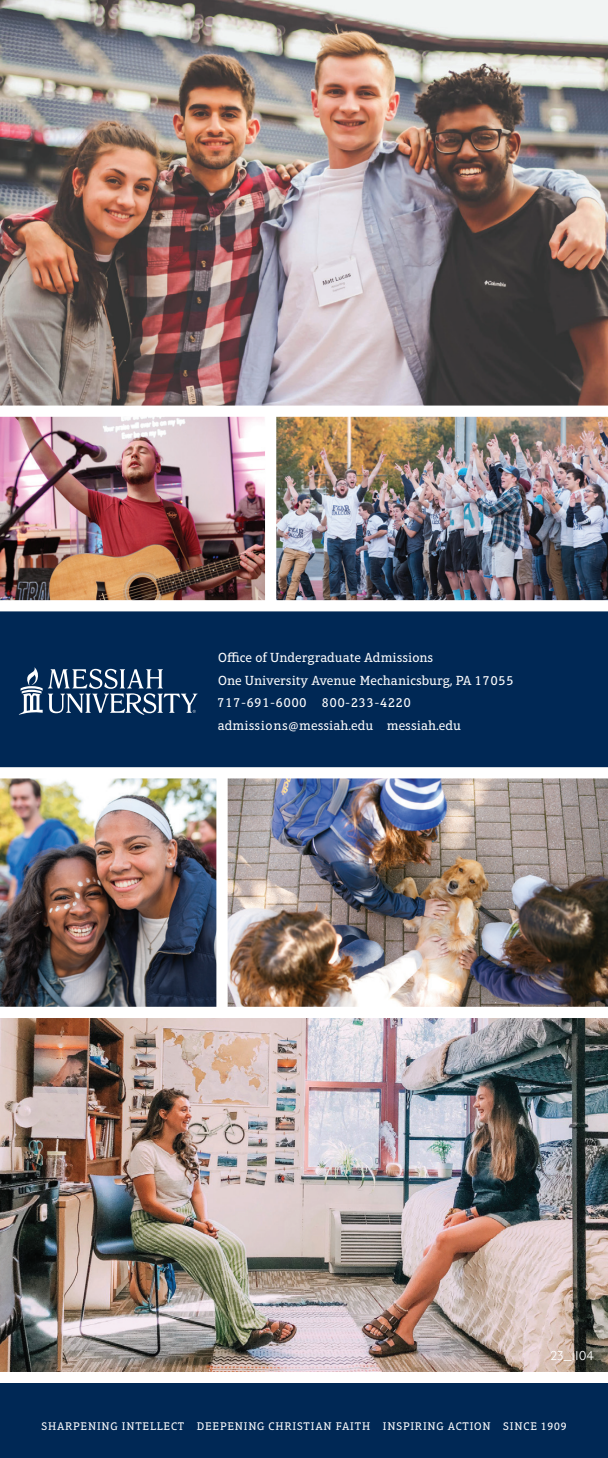
<style>
.page{position:relative;width:608px;height:1458px;background:#fff}
.page>*{position:absolute;margin:0;border:0;box-sizing:border-box;transform-origin:0 0}
.t1{font:15.75px "Priori Sans OT";color:#fff}
.t2{font:13.5px "Aptifer Slab LT Pro";color:#fff}
.t3{font:13.5px "Aptifer Slab LT Pro";letter-spacing:.075em;color:#fff}
.t4{font:11.25px "Aptifer Slab LT Pro";letter-spacing:.075em;color:#fff}
.s1{font-size:12.15px}
</style>
<div class="page">
<img style="left:0;top:1018px;width:608px;height:354px">
<div style="left:0;top:1383px;width:608px;height:75px;background:#002855"></div>
<img style="left:0;top:417px;width:265px;height:183px">
<img style="left:227px;top:778px;width:381px;height:229px">
<img style="left:276px;top:417px;width:332px;height:183px">
<img style="left:0;top:778px;width:216px;height:229px">
<img style="left:0;top:0;width:608px;height:406px">
<div style="left:0;top:606px;width:608px;height:167px;background:#002855"></div>
<svg style="left:19px;top:667px;width:178px;height:48px"></svg>
<div style="left:0;top:600px;width:608px;height:11px;background:#fff"></div>
<div style="left:0;top:767px;width:608px;height:11px;background:#fff"></div>
<p class="t2" style="left:218px;top:650px;width:216px">Office of Undergraduate Admissions</p>
<p class="t2" style="left:218px;top:673px;width:296px">One University Avenue Mechanicsburg, PA 17055</p>
<p class="t3" style="left:217px;top:695px;width:194px">717-691-6000 800-233-4220</p>
<p class="t2" style="left:218px;top:718px;width:245px">admissions<span class="s1">@</span>messiah.edu messiah.edu</p>
<p class="t1" style="left:550px;top:1349px;width:45px">23_1104</p>
<p class="t4" style="left:41px;top:1420px;width:526px">SHARPENING INTELLECT DEEPENING CHRISTIAN FAITH INSPIRING ACTION SINCE 1909</p>
</div>
